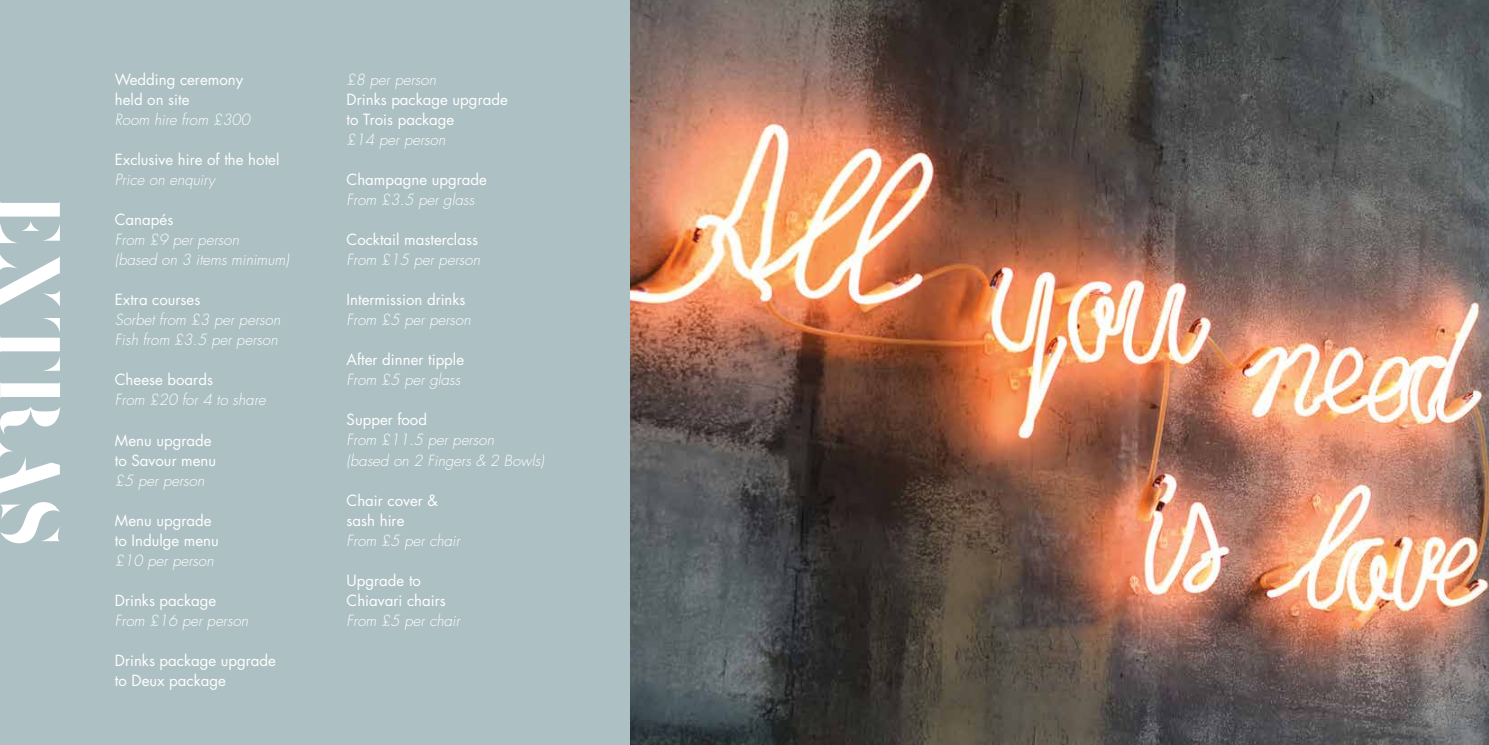
<style>
.page{position:relative;width:1489px;height:745px;background:#fff}
.page>*{position:absolute;margin:0;border:0;box-sizing:border-box;transform-origin:0 0}
.t1{font:75px "Zefani";letter-spacing:.05em;color:#fff}
.t2{font:15px/20px "Futura TR";color:#fff}
.t3{font:italic 300 15px/20px "Futura TR";color:#fff}
</style>
<div class="page">
<div style="left:0;top:0;width:744px;height:744px;background:#adc0c3"></div>
<img style="left:631px;top:0;width:857px;height:744px">
<h1 class="t1" style="left:65px;top:198px;width:350px;rotate:90deg">EXTRAS</h1>
<p class="t2" style="left:115px;top:70px;width:130px">Wedding ceremony held on site</p>
<p class="t3" style="left:115px;top:110px;width:137px">Room hire from £300</p>
<p class="t2" style="left:115px;top:150px;width:166px">Exclusive hire of the hotel</p>
<p class="t3" style="left:115px;top:170px;width:102px">Price on enquiry</p>
<p class="t2" style="left:115px;top:210px;width:60px">Canapés</p>
<p class="t3" style="left:115px;top:230px;width:176px">From £9 per person<br>(based on 3 items minimum)</p>
<p class="t2" style="left:115px;top:290px;width:87px">Extra courses</p>
<p class="t3" style="left:115px;top:310px;width:167px">Sorbet from £3 per person<br>Fish from £3.5 per person</p>
<p class="t2" style="left:115px;top:370px;width:100px">Cheese boards</p>
<p class="t3" style="left:115px;top:390px;width:152px">From £20 for 4 to share</p>
<p class="t2" style="left:115px;top:430px;width:103px">Menu upgrade to Savour menu</p>
<p class="t3" style="left:115px;top:470px;width:91px">£5 per person</p>
<p class="t2" style="left:115px;top:510px;width:105px">Menu upgrade to Indulge menu</p>
<p class="t3" style="left:115px;top:550px;width:100px">£10 per person</p>
<p class="t2" style="left:115px;top:590px;width:103px">Drinks package</p>
<p class="t3" style="left:115px;top:610px;width:135px">From £16 per person</p>
<p class="t2" style="left:115px;top:650px;width:163px">Drinks package upgrade to Deux package</p>
<p class="t3" style="left:346px;top:70px;width:91px">£8 per person</p>
<p class="t2" style="left:346px;top:90px;width:163px">Drinks package upgrade to Trois package</p>
<p class="t3" style="left:346px;top:130px;width:100px">£14 per person</p>
<p class="t2" style="left:346px;top:170px;width:142px">Champagne upgrade</p>
<p class="t3" style="left:346px;top:190px;width:129px">From £3.5 per glass</p>
<p class="t2" style="left:346px;top:230px;width:133px">Cocktail masterclass</p>
<p class="t3" style="left:346px;top:250px;width:135px">From £15 per person</p>
<p class="t2" style="left:346px;top:290px;width:120px">Intermission drinks</p>
<p class="t3" style="left:346px;top:310px;width:126px">From £5 per person</p>
<p class="t2" style="left:346px;top:350px;width:119px">After dinner tipple</p>
<p class="t3" style="left:346px;top:370px;width:115px">From £5 per glass</p>
<p class="t2" style="left:346px;top:410px;width:82px">Supper food</p>
<p class="t3" style="left:346px;top:430px;width:199px">From £11.5 per person<br>(based on 2 Fingers &amp; 2 Bowls)</p>
<p class="t2" style="left:346px;top:490px;width:93px">Chair cover &amp; sash hire</p>
<p class="t3" style="left:346px;top:530px;width:115px">From £5 per chair</p>
<p class="t2" style="left:346px;top:570px;width:101px">Upgrade to<br>Chiavari chairs</p>
<p class="t3" style="left:346px;top:610px;width:115px">From £5 per chair</p>
</div>
